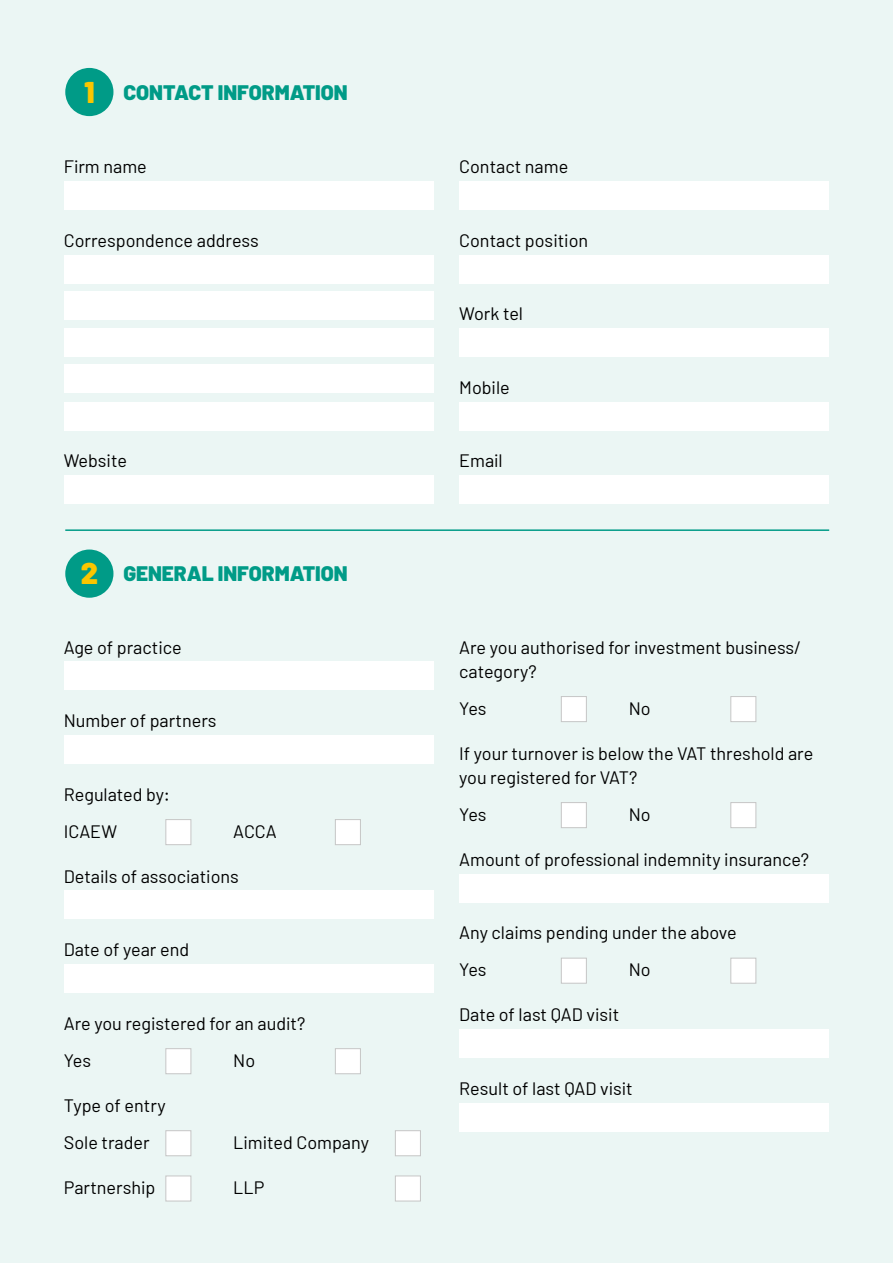
<style>
.page{position:relative;width:893px;height:1263px;background:#ebf6f4}
.page>*{position:absolute;margin:0;border:0;box-sizing:border-box;transform-origin:0 0}
.t1{font:900 30px "Barlow";color:#fac600}
.t2{font:900 21px "Barlow";color:#009b87}
.t3{font:18px/36.8px "Barlow";color:#000}
</style>
<div class="page">
<div style="left:64px;top:181px;width:370px;height:28px;background:#fff"></div>
<div style="left:64px;top:255px;width:370px;height:28px;background:#fff"></div>
<div style="left:64px;top:291px;width:370px;height:28px;background:#fff"></div>
<div style="left:64px;top:329px;width:370px;height:28px;background:#fff"></div>
<div style="left:64px;top:365px;width:370px;height:28px;background:#fff"></div>
<div style="left:64px;top:402px;width:370px;height:28px;background:#fff"></div>
<div style="left:64px;top:475px;width:370px;height:29px;background:#fff"></div>
<div style="left:459px;top:181px;width:370px;height:28px;background:#fff"></div>
<div style="left:459px;top:255px;width:370px;height:28px;background:#fff"></div>
<div style="left:459px;top:329px;width:370px;height:28px;background:#fff"></div>
<div style="left:459px;top:402px;width:370px;height:28px;background:#fff"></div>
<div style="left:459px;top:475px;width:370px;height:29px;background:#fff"></div>
<div style="left:65px;top:68px;width:48px;height:48px;background:#009b87;border-radius:50%"></div>
<div style="left:65px;top:549px;width:48px;height:49px;background:#009b87;border-radius:50%"></div>
<hr style="left:65px;top:529px;width:764px;height:2px;background:#009b87">
<div style="left:64px;top:661px;width:370px;height:28px;background:#fff"></div>
<div style="left:64px;top:735px;width:370px;height:28px;background:#fff"></div>
<div style="left:64px;top:891px;width:370px;height:28px;background:#fff"></div>
<div style="left:64px;top:964px;width:370px;height:28px;background:#fff"></div>
<div style="left:459px;top:1029px;width:370px;height:29px;background:#fff"></div>
<div style="left:459px;top:874px;width:370px;height:28px;background:#fff"></div>
<div style="left:459px;top:1103px;width:370px;height:29px;background:#fff"></div>
<div style="left:165px;top:819px;width:26px;height:26px;background:#fff;border:1px solid #c6c6c6"></div>
<div style="left:335px;top:819px;width:26px;height:26px;background:#fff;border:1px solid #c6c6c6"></div>
<div style="left:165px;top:1048px;width:26px;height:26px;background:#fff;border:1px solid #c6c6c6"></div>
<div style="left:335px;top:1048px;width:26px;height:26px;background:#fff;border:1px solid #c6c6c6"></div>
<div style="left:165px;top:1130px;width:26px;height:26px;background:#fff;border:1px solid #c6c6c6"></div>
<div style="left:395px;top:1130px;width:26px;height:26px;background:#fff;border:1px solid #c6c6c6"></div>
<div style="left:165px;top:1175px;width:26px;height:26px;background:#fff;border:1px solid #c6c6c6"></div>
<div style="left:395px;top:1175px;width:26px;height:26px;background:#fff;border:1px solid #c6c6c6"></div>
<div style="left:561px;top:696px;width:26px;height:26px;background:#fff;border:1px solid #c6c6c6"></div>
<div style="left:730px;top:696px;width:26px;height:26px;background:#fff;border:1px solid #c6c6c6"></div>
<div style="left:561px;top:802px;width:26px;height:26px;background:#fff;border:1px solid #c6c6c6"></div>
<div style="left:730px;top:802px;width:26px;height:26px;background:#fff;border:1px solid #c6c6c6"></div>
<div style="left:561px;top:958px;width:26px;height:25px;background:#fff;border:1px solid #c6c6c6"></div>
<div style="left:730px;top:958px;width:26px;height:25px;background:#fff;border:1px solid #c6c6c6"></div>
<h1 class="t1" style="left:84px;top:73px;width:12px">1</h1>
<p class="t2" style="left:123px;top:79px;width:226px">CONTACT INFORMATION</p>
<p class="t3" style="left:64px;top:148px;width:85px">Firm name</p>
<p class="t3" style="left:64px;top:221px;width:196px">Correspondence address</p>
<p class="t3" style="left:64px;top:442px;width:65px">Website</p>
<h1 class="t1" style="left:81px;top:555px;width:19px">2</h1>
<p class="t2" style="left:123px;top:561px;width:226px">GENERAL INFORMATION</p>
<p class="t3" style="left:64px;top:628px;width:119px">Age of practice</p>
<p class="t3" style="left:64px;top:702px;width:154px">Number of partners</p>
<p class="t3" style="left:64px;top:775px;width:108px">Regulated by:<br>ICAEW</p>
<p class="t3" style="left:233px;top:812px;width:45px">ACCA</p>
<p class="t3" style="left:64px;top:857px;width:177px">Details of associations</p>
<p class="t3" style="left:64px;top:931px;width:127px">Date of year end</p>
<p class="t3" style="left:64px;top:1004px;width:243px">Are you registered for an audit?<br>Yes</p>
<p class="t3" style="left:233px;top:1041px;width:23px">No</p>
<p class="t3" style="left:64px;top:1086px;width:103px">Type of entry<br>Sole trader</p>
<p class="t3" style="left:233px;top:1123px;width:137px">Limited Company</p>
<p class="t3" style="left:64px;top:1168px;width:93px">Partnership</p>
<p class="t3" style="left:233px;top:1168px;width:33px">LLP</p>
<p class="t3" style="left:459px;top:148px;width:111px">Contact name</p>
<p class="t3" style="left:459px;top:221px;width:130px">Contact position</p>
<p class="t3" style="left:459px;top:295px;width:65px">Work tel</p>
<p class="t3" style="left:459px;top:368px;width:52px">Mobile</p>
<p class="t3" style="left:459px;top:442px;width:45px">Email</p>
<p class="t3" style="left:459px;top:635px;width:343px;line-height:24px">Are you authorised for investment business/ category?</p>
<p class="t3" style="left:459px;top:689px;width:29px">Yes</p>
<p class="t3" style="left:629px;top:689px;width:23px">No</p>
<p class="t3" style="left:459px;top:741px;width:356px;line-height:24px">If your turnover is below the VAT threshold are you registered for VAT?</p>
<p class="t3" style="left:459px;top:795px;width:29px">Yes</p>
<p class="t3" style="left:629px;top:795px;width:23px">No</p>
<p class="t3" style="left:459px;top:840px;width:351px">Amount of professional indemnity insurance?</p>
<p class="t3" style="left:459px;top:914px;width:279px">Any claims pending under the above<br>Yes</p>
<p class="t3" style="left:629px;top:951px;width:23px">No</p>
<p class="t3" style="left:459px;top:996px;width:161px">Date of last QAD visit</p>
<p class="t3" style="left:459px;top:1069px;width:175px">Result of last QAD visit</p>
</div>
